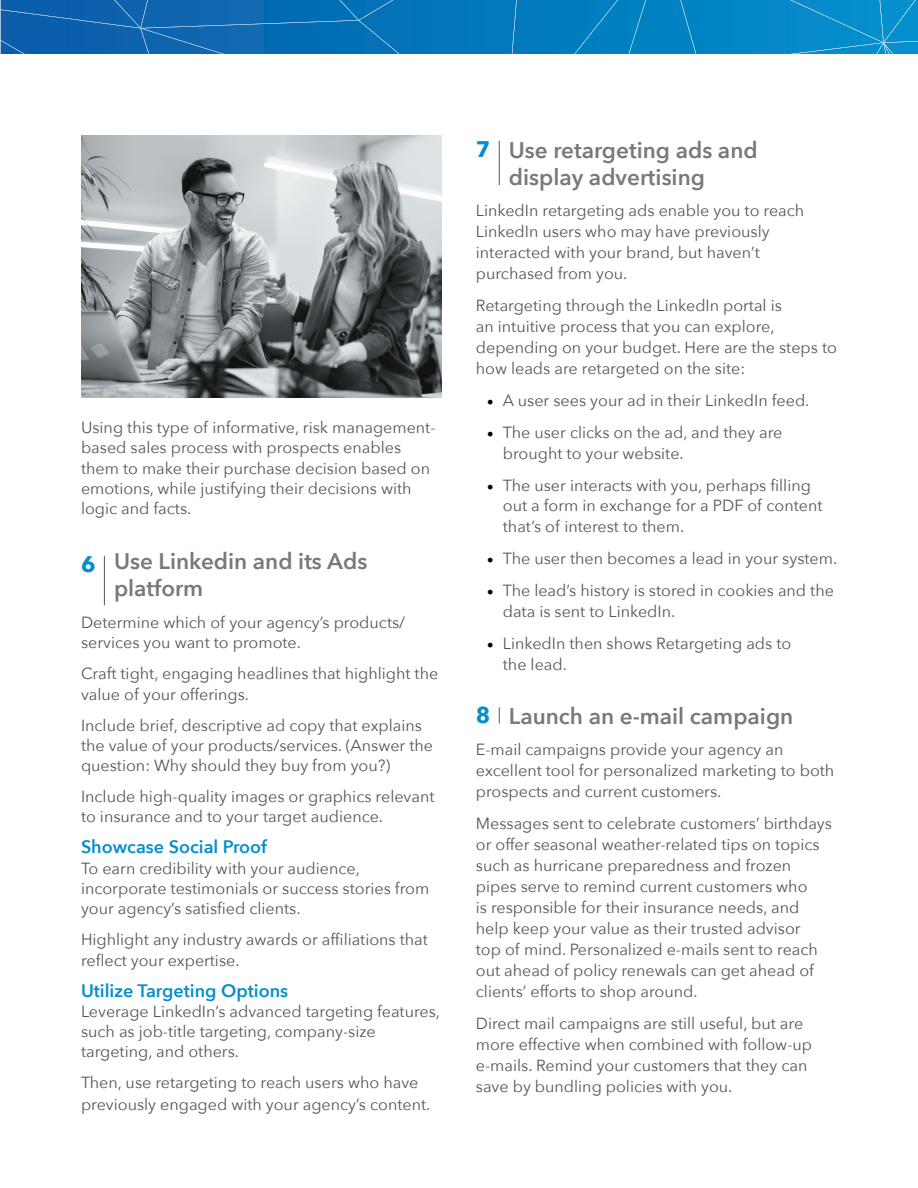
<style>
.page{position:relative;width:918px;height:1188px;background:#fff}
.page>*{position:absolute;margin:0;border:0;box-sizing:border-box;transform-origin:0 0}
.t1{font:600 22.5px/27px "Avenir Next";color:#767a7e}
.t2{font:700 22.5px "Avenir Next";color:#058ecd}
.t3{font:600 18px "Avenir Next";color:#058ecd}
.t4{font:16.2px/21px "Avenir Next";color:#56565a}
.s1{font-family:"Minion Pro";font-size:18px;color:#000}
</style>
<div class="page">
<div style="left:517px;top:0;width:57px;height:54px;background:#007bbe"></div>
<svg style="left:1px;top:0;width:516px;height:54px;background:#0b6cb2"></svg>
<svg style="left:574px;top:0;width:344px;height:54px;background:#0788c7"></svg>
<hr style="left:104px;top:556px;width:1px;height:49px;background:#56565a">
<img style="left:81px;top:135px;width:361px;height:262px">
<hr style="left:499px;top:141px;width:1px;height:44px;background:#56565a">
<svg style="left:499px;top:707px;width:1px;height:16px"></svg>
<p class="t4" style="left:81px;top:417px;width:356px;line-height:20.2px">Using this type of informative, risk management&shy;based sales process with prospects enables them to make their purchase decision based on emotions, while justifying their decisions with logic and facts.</p>
<h1 class="t1" style="left:114px;top:547px;width:255px">Use Linkedin and its Ads platform</h1>
<p class="t4" style="left:81px;top:612px;width:326px;line-height:20.2px">Determine which of your agency’s products/ services you want to promote.</p>
<p class="t4" style="left:81px;top:663px;width:359px;line-height:20.2px">Craft tight, engaging headlines that highlight the value of your offerings.</p>
<p class="t4" style="left:81px;top:714px;width:354px;line-height:20.2px">Include brief, descriptive ad copy that explains the value of your products/services. (Answer the question: Why should they buy from you?)</p>
<p class="t4" style="left:81px;top:786px;width:355px;line-height:20.2px">Include high-quality images or graphics relevant to insurance and to your target audience.</p>
<p class="t3" style="left:81px;top:832px;width:188px">Showcase Social Proof</p>
<p class="t4" style="left:81px;top:857px;width:350px;line-height:20.2px">To earn credibility with your audience, incorporate testimonials or success stories from your agency’s satisfied clients.</p>
<p class="t4" style="left:81px;top:929px;width:348px;line-height:20.2px">Highlight any industry awards or affiliations that reflect your expertise.</p>
<p class="t3" style="left:81px;top:975px;width:209px">Utilize Targeting Options</p>
<p class="t4" style="left:81px;top:1000px;width:361px;line-height:20.2px">Leverage LinkedIn’s advanced targeting features, such as job-title targeting, company-size targeting, and others.</p>
<p class="t4" style="left:81px;top:1071px;width:351px;line-height:21.6px">Then, use retargeting to reach users who have previously engaged with your agency’s content.</p>
<h1 class="t2" style="left:81px;top:544px;width:16px">6</h1>
<h1 class="t1" style="left:509px;top:136px;width:250px">Use retargeting ads and display advertising</h1>
<p class="t4" style="left:476px;top:199px;width:330px">LinkedIn retargeting ads enable you to reach LinkedIn users who may have previously interacted with your brand, but haven’t purchased from you.</p>
<p class="t4" style="left:476px;top:294px;width:363px">Retargeting through the LinkedIn portal is<br>an intuitive process that you can explore, depending on your budget. Here are the steps to how leads are retargeted on the site:</p>
<p class="t4" style="left:487px;top:389px;width:324px"><span class="s1">•</span> A user sees your ad in their LinkedIn feed.</p>
<p class="t4" style="left:503px;top:421px;width:281px;text-indent:-16px"><span class="s1">•</span> The user clicks on the ad, and they are brought to your website.</p>
<p class="t4" style="left:503px;top:474px;width:321px;text-indent:-16px"><span class="s1">•</span> The user interacts with you, perhaps filling out a form in exchange for a PDF of content that’s of interest to them.</p>
<p class="t4" style="left:487px;top:547px;width:352px"><span class="s1">•</span> The user then becomes a lead in your system.</p>
<p class="t4" style="left:503px;top:579px;width:333px;text-indent:-16px"><span class="s1">•</span> The lead’s history is stored in cookies and the data is sent to LinkedIn.</p>
<p class="t4" style="left:503px;top:632px;width:290px;text-indent:-16px"><span class="s1">•</span> LinkedIn then shows Retargeting ads to the lead.</p>
<h1 class="t1" style="left:509px;top:702px;width:286px">Launch an e-mail campaign</h1>
<p class="t4" style="left:476px;top:739px;width:360px">E-mail campaigns provide your agency an excellent tool for personalized marketing to both prospects and current customers.</p>
<p class="t4" style="left:476px;top:812px;width:358px">Messages sent to celebrate customers’ birthdays or offer seasonal weather-related tips on topics such as hurricane preparedness and frozen pipes serve to remind current customers who<br>is responsible for their insurance needs, and help keep your value as their trusted advisor<br>top of mind. Personalized e-mails sent to reach out ahead of policy renewals can get ahead of clients’ efforts to shop around.</p>
<p class="t4" style="left:476px;top:1012px;width:338px">Direct mail campaigns are still useful, but are more effective when combined with follow-up e-mails. Remind your customers that they can save by bundling policies with you.</p>
<h1 class="t2" style="left:476px;top:129px;width:16px">7</h1>
<h1 class="t2" style="left:476px;top:696px;width:16px">8</h1>
</div>
